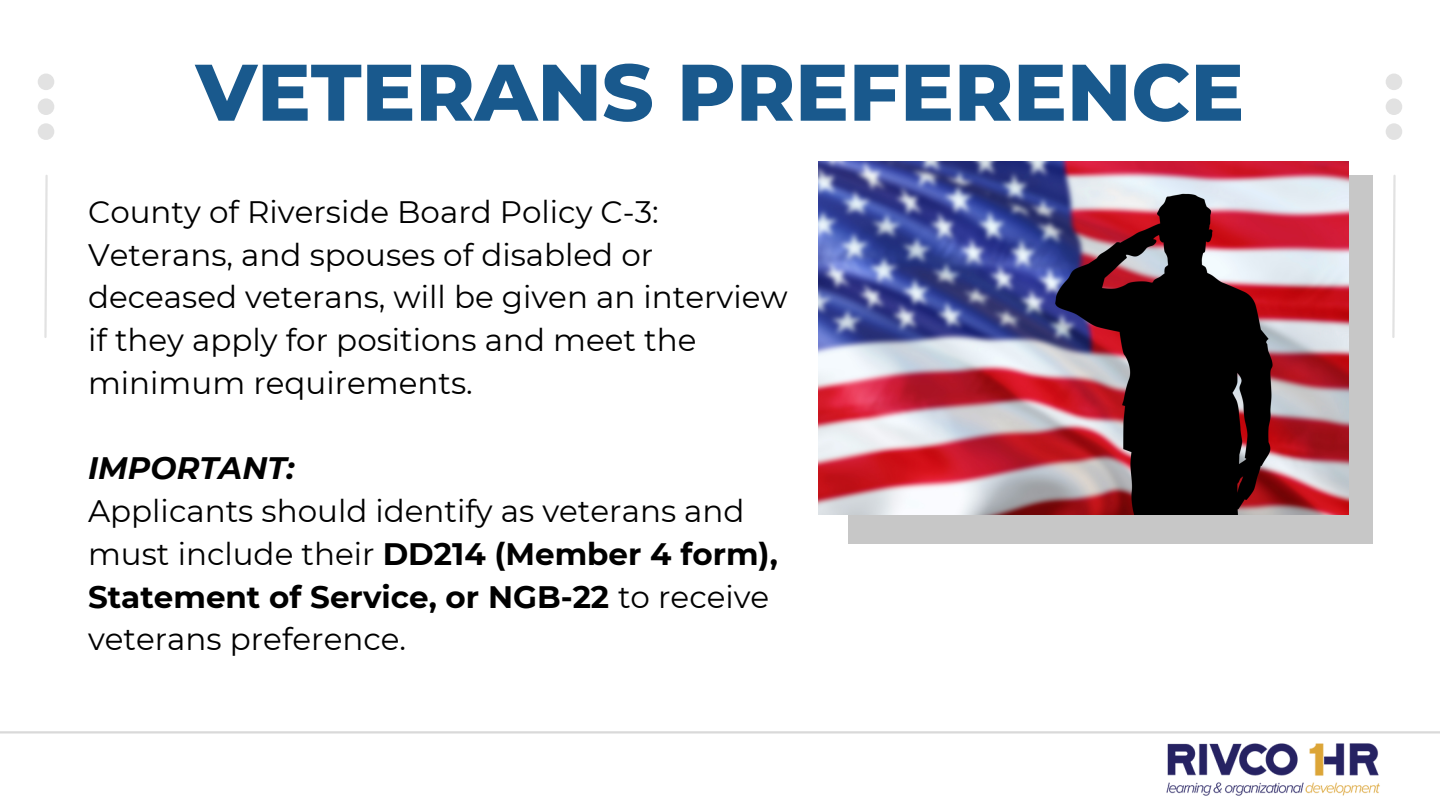
<style>
.page{position:relative;width:1440px;height:810px;background:#fff}
.page>*{position:absolute;margin:0;border:0;box-sizing:border-box;transform-origin:0 0}
.t1{font:800 80px "Montserrat";color:#19598d}
.t2{font:31px/42.8px "Montserrat";color:#000}
.t3{font:italic 700 31px "Montserrat";color:#000}
.s1{font-weight:700}
</style>
<div class="page">
<hr style="left:0;top:731px;width:1440px;height:3px;background:#d9d9d9">
<svg style="left:38px;top:74px;width:16px;height:66px"></svg>
<svg style="left:1386px;top:74px;width:16px;height:66px"></svg>
<svg style="left:44px;top:175px;width:4px;height:163px"></svg>
<svg style="left:1392px;top:175px;width:4px;height:163px"></svg>
<img style="left:1166px;top:743px;width:214px;height:53px">
<div style="left:848px;top:175px;width:525px;height:369px;background:#c7c7c7"></div>
<img style="left:819px;top:162px;width:530px;height:353px">
<p class="t1" style="left:196px;top:43px;width:1050px">VETERANS PREFERENCE</p>
<p class="t2" style="left:88px;top:190px;width:701px">County of Riverside Board Policy C-3:<br>Veterans, and spouses of disabled or deceased veterans, will be given an interview if they apply for positions and meet the minimum requirements.</p>
<p class="t3" style="left:88px;top:449px;width:208px">IMPORTANT:</p>
<p class="t2" style="left:88px;top:490px;width:691px">Applicants should identify as veterans and must include their <span class="s1">DD214 (Member 4 form), Statement of Service, or NGB-22</span> to receive veterans preference.</p>
</div>
